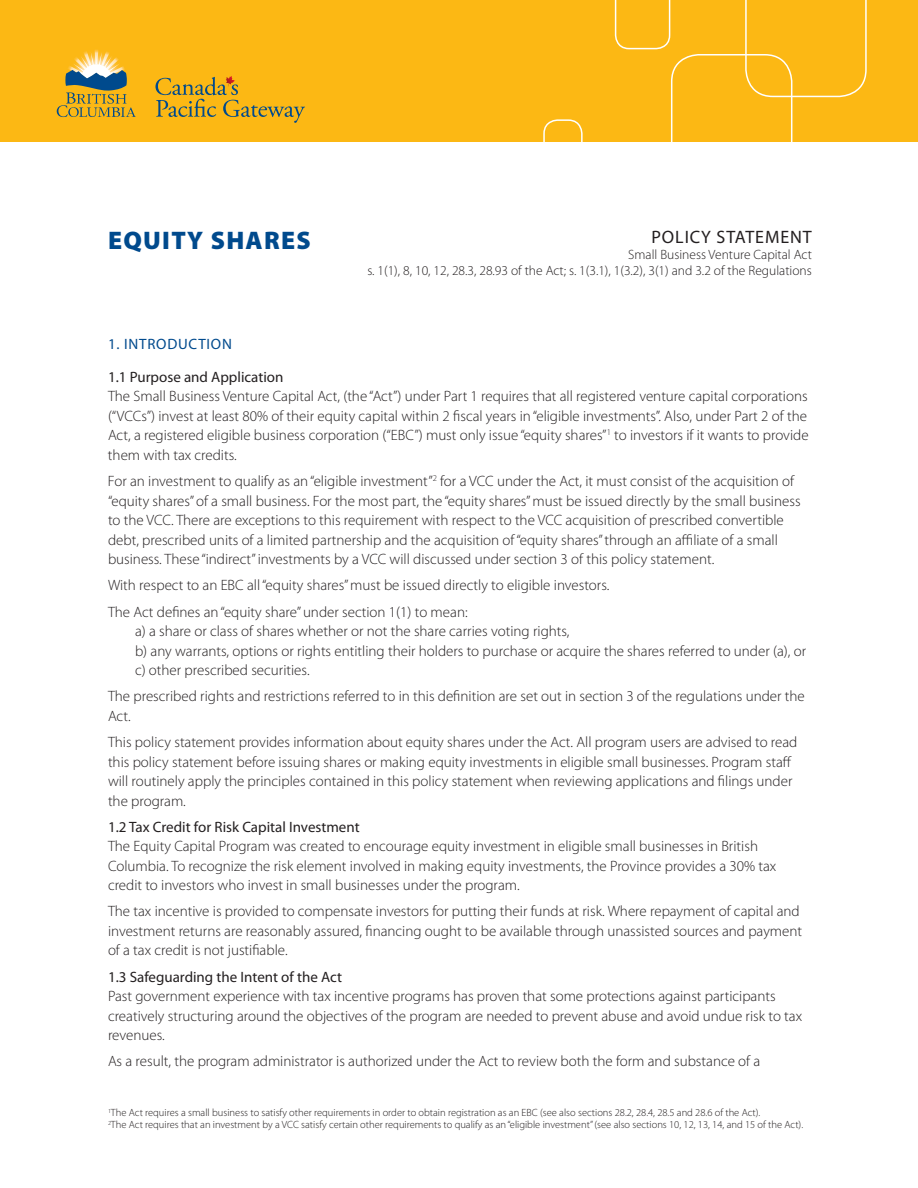
<style>
.page{position:relative;width:918px;height:1188px;background:#fff}
.page>*{position:absolute;margin:0;border:0;box-sizing:border-box;transform-origin:0 0}
.t1{font:900 25.5px "Myriad Pro";letter-spacing:.05em;color:#004a8d}
.t2{font:18px "Myriad Pro";letter-spacing:.05em;color:#231f20}
.t3{font:300 15px/19.5px "Myriad Pro";color:#231f20}
.t4{font:15px "Myriad Pro";color:#231f20}
.t5{font:15px "Myriad Pro";letter-spacing:.05em;color:#004a8d}
.t6{font:300 13.5px/16.2px "Myriad Pro";color:#231f20;text-align:right}
.t7{font:300 10.5px/12px "Myriad Pro";color:#231f20}
</style>
<div class="page">
<div style="left:0;top:0;width:918px;height:142px;background:#fcb814"></div>
<svg style="left:57px;top:49px;width:79px;height:68px"></svg>
<svg style="left:155px;top:76px;width:150px;height:47px"></svg>
<svg style="left:745px;top:0;width:122px;height:97px"></svg>
<div style="left:671px;top:54px;width:121px;height:130px;border:2px solid #fff;border-radius:27px"></div>
<svg style="left:615px;top:0;width:55px;height:49px"></svg>
<div style="left:543px;top:119px;width:40px;height:46px;border:2px solid #fff;border-radius:14px"></div>
<h1 class="t1" style="left:108px;top:226px;width:204px">EQUITY SHARES</h1>
<p class="t2" style="left:652px;top:226px;width:162px">POLICY STATEMENT</p>
<p class="t6" style="left:367px;top:247px;width:446px">Small Business Venture Capital Act<br>s. 1(1), 8, 10, 12, 28.3, 28.93 of the Act; s. 1(3.1), 1(3.2), 3(1) and 3.2 of the Regulations</p>
<p class="t5" style="left:108px;top:334px;width:125px">1. INTRODUCTION</p>
<p class="t4" style="left:108px;top:367px;width:177px">1.1 Purpose and Application</p>
<p class="t3" style="left:108px;top:387px;width:702px;text-align:justify">The Small Business Venture Capital Act, (the “Act”) under Part 1 requires that all registered venture capital corporations (“VCCs”) invest at least 80% of their equity capital within 2 fiscal years in “eligible investments”. Also, under Part 2 of the Act, a registered eligible business corporation (“EBC”) must only issue “equity shares”<sup>1</sup> to investors if it wants to provide them with tax credits.</p>
<p class="t3" style="left:108px;top:472px;width:694px">For an investment to qualify as an “eligible investment”<sup>2</sup> for a VCC under the Act, it must consist of the acquisition of “equity shares” of a small business. For the most part, the “equity shares” must be issued directly by the small business to the VCC. There are exceptions to this requirement with respect to the VCC acquisition of prescribed convertible debt, prescribed units of a limited partnership and the acquisition of “equity shares” through an affiliate of a small business. These “indirect” investments by a VCC will discussed under section 3 of this policy statement.</p>
<p class="t3" style="left:108px;top:572px;width:503px;line-height:26.2px">With respect to an EBC all “equity shares” must be issued directly to eligible investors.<br>The Act defines an “equity share” under section 1(1) to mean:</p>
<p class="t3" style="left:135px;top:622px;width:673px">a) a share or class of shares whether or not the share carries voting rights,<br>b) any warrants, options or rights entitling their holders to purchase or acquire the shares referred to under (a), or c) other prescribed securities.</p>
<p class="t3" style="left:108px;top:687px;width:698px">The prescribed rights and restrictions referred to in this definition are set out in section 3 of the regulations under the<br>Act.</p>
<p class="t3" style="left:108px;top:733px;width:691px">This policy statement provides information about equity shares under the Act. All program users are advised to read this policy statement before issuing shares or making equity investments in eligible small businesses. Program staff will routinely apply the principles contained in this policy statement when reviewing applications and filings under the program.</p>
<p class="t4" style="left:108px;top:817px;width:253px">1.2 Tax Credit for Risk Capital Investment</p>
<p class="t3" style="left:108px;top:837px;width:670px">The Equity Capital Program was created to encourage equity investment in eligible small businesses in British<br>Columbia. To recognize the risk element involved in making equity investments, the Province provides a 30% tax credit to investors who invest in small businesses under the program.</p>
<p class="t3" style="left:108px;top:902px;width:696px">The tax incentive is provided to compensate investors for putting their funds at risk. Where repayment of capital and investment returns are reasonably assured, financing ought to be available through unassisted sources and payment of a tax credit is not justifiable.</p>
<p class="t4" style="left:108px;top:967px;width:235px">1.3 Safeguarding the Intent of the Act</p>
<p class="t3" style="left:108px;top:987px;width:696px">Past government experience with tax incentive programs has proven that some protections against participants creatively structuring around the objectives of the program are needed to prevent abuse and avoid undue risk to tax revenues.</p>
<p class="t3" style="left:108px;top:1052px;width:654px">As a result, the program administrator is authorized under the Act to review both the form and substance of a</p>
<p class="t7" style="left:108px;top:1107px;width:697px"><sup>1</sup>The Act requires a small business to satisfy other requirements in order to obtain registration as an EBC (see also sections 28.2, 28.4, 28.5 and 28.6 of the Act).<br><sup>2</sup>The Act requires that an investment by a VCC satisfy certain other requirements to qualify as an “eligible investment” (see also sections 10, 12, 13, 14, and 15 of the Act).</p>
</div>
